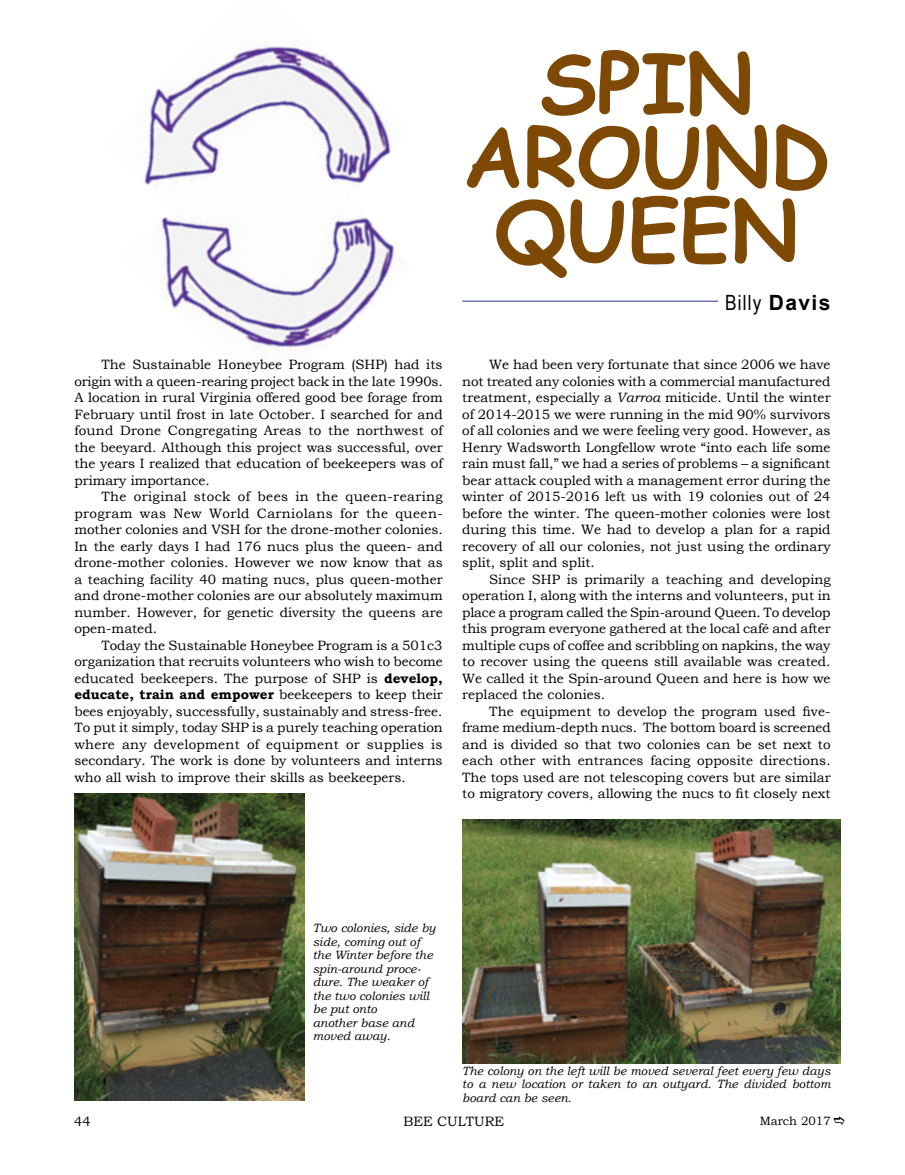
<style>
.page{position:relative;width:905px;height:1175px;background:#fff}
.page>*{position:absolute;margin:0;border:0;box-sizing:border-box;transform-origin:0 0}
.t1{font:700 82.5px/73.5px "Comic Sans MS";color:#7d4904;text-align:center}
.t2{font:21px "Arial Narrow";letter-spacing:.055em;color:#000}
.t3{font:13.5px/16.5px "Bookman Old Style";color:#000;text-align:justify}
.t4{font:italic 12px/13.5px "Bookman Old Style";color:#000}
.t5{font:12px "Bookman Old Style";color:#000}
.s1{font-weight:700}
.s2{font-family:"Arial";font-weight:700}
.s3{font-style:italic}
</style>
<div class="page">
<img style="left:150px;top:45px;width:230px;height:71px">
<hr style="left:462px;top:301px;width:256px;height:1px;background:#2e3092">
<img style="left:74px;top:793px;width:231px;height:307px">
<img style="left:462px;top:819px;width:378px;height:244px">
<img style="left:144px;top:116px;width:251px;height:235px">
<h1 class="t1" style="left:463px;top:44px;width:368px">SPIN<br>AROUND<br>QUEEN</h1>
<p class="t3" style="left:74px;top:356px;width:370px;text-indent:27px">The Sustainable Honeybee Program (SHP) had its origin with a queen-rearing project back in the late 1990s.<br>A location in rural Virginia offered good bee forage from February until frost in late October. I searched for and found Drone Congregating Areas to the northwest of the beeyard. Although this project was successful, over the years I realized that education of beekeepers was of primary importance.</p>
<p class="t3" style="left:74px;top:488px;width:370px;text-indent:27px">The original stock of bees in the queen-rearing program was New World Carniolans for the queen&shy;mother colonies and VSH for the drone-mother colonies.<br>In the early days I had 176 nucs plus the queen- and drone-mother colonies. However we now know that as a teaching facility 40 mating nucs, plus queen-mother and drone-mother colonies are our absolutely maximum number. However, for genetic diversity the queens are open-mated.</p>
<p class="t3" style="left:74px;top:637px;width:370px;text-indent:27px">Today the Sustainable Honeybee Program is a 501c3 organization that recruits volunteers who wish to become educated beekeepers. The purpose of SHP is <span class="s1">develop, educate, train and empower</span> beekeepers to keep their bees enjoyably, successfully, sustainably and stress-free.<br>To put it simply, today SHP is a purely teaching operation where any development of equipment or supplies is secondary. The work is done by volunteers and interns who all wish to improve their skills as beekeepers.</p>
<h2 class="t2" style="left:725px;top:287px;width:107px">Billy <span class="s2">Davis</span></h2>
<p class="t3" style="left:462px;top:356px;width:370px;text-indent:27px">We had been very fortunate that since 2006 we have not treated any colonies with a commercial manufactured treatment, especially a <span class="s3">Varroa</span> miticide. Until the winter of 2014-2015 we were running in the mid 90% survivors of all colonies and we were feeling very good. However, as Henry Wadsworth Longfellow wrote “into each life some rain must fall,” we had a series of problems – a significant bear attack coupled with a management error during the winter of 2015-2016 left us with 19 colonies out of 24 before the winter. The queen-mother colonies were lost during this time. We had to develop a plan for a rapid recovery of all our colonies, not just using the ordinary split, split and split.</p>
<p class="t3" style="left:462px;top:571px;width:370px;text-indent:27px">Since SHP is primarily a teaching and developing operation I, along with the interns and volunteers, put in place a program called the Spin-around Queen. To develop this program everyone gathered at the local café and after multiple cups of coffee and scribbling on napkins, the way to recover using the queens still available was created.<br>We called it the Spin-around Queen and here is how we replaced the colonies.</p>
<p class="t3" style="left:462px;top:703px;width:370px;text-indent:27px">The equipment to develop the program used five&shy;frame medium-depth nucs. The bottom board is screened and is divided so that two colonies can be set next to each other with entrances facing opposite directions.<br>The tops used are not telescoping covers but are similar to migratory covers, allowing the nucs to fit closely next</p>
<p class="t4" style="left:313px;top:921px;width:124px">Two colonies, side by side, coming out of the Winter before the spin-around proce&shy;dure. The weaker of the two colonies will be put onto<br>another base and moved away.</p>
<p class="t4" style="left:462px;top:1063px;width:370px;text-align:justify">The colony on the left will be moved several feet every few days to a new location or taken to an outyard. The divided bottom board can be seen.</p>
<p class="t3" style="left:74px;top:1112px;width:18px">44</p>
<p class="t3" style="left:403px;top:1112px;width:102px">BEE CULTURE</p>
<p class="t5" style="left:759px;top:1112px;width:73px">March 2017</p>
</div>
